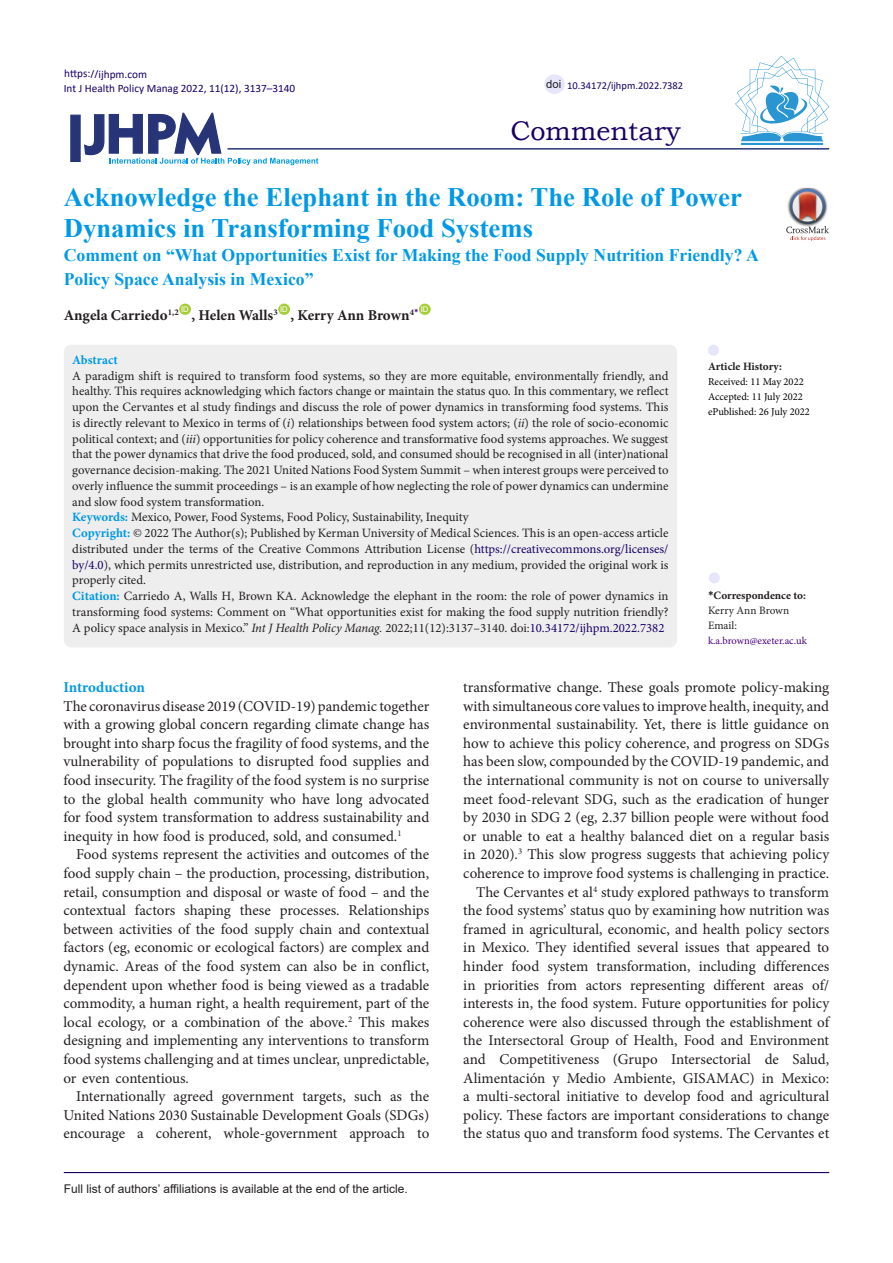
<style>
.page{position:relative;width:893px;height:1263px;background:#fff}
.page>*{position:absolute;margin:0;border:0;box-sizing:border-box;transform-origin:0 0}
.t1{font:27px "Bookman Old Style";color:#190066}
.Default{font:700 26.7px/31.5px "Times New Roman";color:#0099e5}
.Default-2{font:700 17.7px/24px "Times New Roman";color:#0099e5}
.t2{font:15px/18.6px "Minion Pro";letter-spacing:-.005em;color:#231f20;text-align:justify}
.Default-3{font:700 15px "Minion Pro";color:#231f20}
.t3{font:700 15px "Minion Pro";letter-spacing:-.005em;color:#0099e5}
.t4{font:12.75px/15.8px "Minion Pro";color:#231f20;text-align:justify}
.Default-4{font:700 12.75px "Minion Pro";color:#0099e5}
.t5{font:12px "Arial";color:#231f20}
.t6{font:11.25px "Calibri";color:#190066}
.t7{font:700 11.25px "Minion Pro";color:#231f20}
.t8{font:11.25px "Minion Pro";color:#231f20}
.t9{font:11.25px "Arial";color:#231f20}
.t10{font:10.5px "Minion Pro";color:#000}
.t11{font:10.5px "Calibri";color:#190066}
.t12{font:10.5px "Minion Pro";color:#4b0082}
.t13{font:7.8px "Arial";color:#fff}
.s1{font-style:italic}
.s2{font-weight:700;color:#0099e5}
.s3{color:#190066}
.s4{font-family:"Calibri"}
</style>
<div class="page">
<svg style="left:84px;top:112px;width:234px;height:53px"></svg>
<div style="left:70px;top:115px;width:11px;height:47px;background:#273578;border:1px solid #273578"></div>
<div style="left:179px;top:304px;width:12px;height:11px;background:#a6ce39;border-radius:50%"></div>
<div style="left:278px;top:304px;width:12px;height:11px;background:#a6ce39;border-radius:50%"></div>
<div style="left:419px;top:304px;width:12px;height:11px;background:#a6ce39;border-radius:50%"></div>
<hr style="left:227px;top:148px;width:602px;height:2px;background:#273578">
<div style="left:64px;top:345px;width:613px;height:302px;background:#eee;border-radius:8px"></div>
<div style="left:709px;top:572px;width:11px;height:11px;background:#e6e6fa;border-radius:50%"></div>
<div style="left:708px;top:345px;width:11px;height:11px;background:#e6e6fa;border-radius:50%"></div>
<hr style="left:64px;top:1172px;width:765px;height:1px;background:#190066">
<hr style="left:741px;top:143px;width:82px;height:2px;background:#2995d2">
<svg style="left:735px;top:56px;width:94px;height:85px"></svg>
<div style="left:544px;top:74px;width:21px;height:20px;background:#e6e6fa;border-radius:50%"></div>
<img style="left:798px;top:188px;width:18px;height:1px">
<svg style="left:786px;top:189px;width:43px;height:52px"></svg>
<p class="t6" style="left:64px;top:66px;width:84px">https://ijhpm.com</p>
<p class="t6" style="left:64px;top:81px;width:233px">Int J Health Policy Manag 2022, 11(12), 3137–3140</p>
<p class="t9" style="left:546px;top:76px;width:17px">doi</p>
<p class="t11" style="left:567px;top:78px;width:118px">10.34172/ijhpm.2022.7382</p>
<p class="t1" style="left:510px;top:113px;width:172px">Commentary</p>
<p class="Default" style="left:64px;top:180px;width:680px">Acknowledge the Elephant in the Room: The Role of Power<br>Dynamics in Transforming Food Systems</p>
<p class="Default-2" style="left:64px;top:243px;width:696px">Comment on “What Opportunities Exist for Making the Food Supply Nutrition Friendly? A<br>Policy Space Analysis in Mexico”</p>
<p class="Default-3" style="left:64px;top:305px;width:116px">Angela Carriedo<sup>1,2</sup></p>
<p class="t13" style="left:181px;top:304px;width:9px">ID</p>
<p class="t13" style="left:280px;top:304px;width:9px">ID</p>
<p class="Default-3" style="left:290px;top:305px;width:130px">, Kerry Ann Brown<sup>4</sup><sup>*</sup></p>
<p class="t13" style="left:421px;top:304px;width:9px">ID</p>
<p class="Default-3" style="left:191px;top:305px;width:88px">, Helen Walls<sup>3</sup></p>
<p class="Default-4" style="left:72px;top:351px;width:47px">Abstract</p>
<p class="t4" style="left:72px;top:368px;width:598px">A paradigm shift is required to transform food systems, so they are more equitable, environmentally friendly, and healthy. This requires acknowledging which factors change or maintain the status quo. In this commentary, we reflect upon the Cervantes et al study findings and discuss the role of power dynamics in transforming food systems. This is directly relevant to Mexico in terms of (<span class="s1">i</span>) relationships between food system actors; (<span class="s1">ii</span>) the role of socio-economic political context; and (<span class="s1">iii</span>) opportunities for policy coherence and transformative food systems approaches. We suggest that the power dynamics that drive the food produced, sold, and consumed should be recognised in all (inter)national governance decision-making. The 2021 United Nations Food System Summit – when interest groups were perceived to overly influence the summit proceedings – is an example of how neglecting the role of power dynamics can undermine and slow food system transformation.</p>
<p class="t4" style="left:72px;top:510px;width:398px"><span class="s2">Keywords:</span> Mexico, Power, Food Systems, Food Policy, Sustainability, Inequity</p>
<p class="t4" style="left:72px;top:525px;width:598px"><span class="s2">Copyright:</span> © 2022 The Author(s); Published by Kerman University of Medical Sciences. This is an open-access article distributed under the terms of the Creative Commons Attribution License (<span class="s3">https://creativecommons.org/licenses/ by/4.0</span>), which permits unrestricted use, distribution, and reproduction in any medium, provided the original work is properly cited.</p>
<p class="t4" style="left:72px;top:588px;width:598px"><span class="s2">Citation:</span> Carriedo A, Walls H, Brown KA. Acknowledge the elephant in the room: the role of power dynamics in transforming food systems: Comment on “What opportunities exist for making the food supply nutrition friendly?<br>A policy space analysis in Mexico.” <span class="s1">Int J Health Policy Manag.</span> 2022;11(12):3137–3140. doi:<span class="s3">10.34172/ijhpm.2022.7382</span></p>
<p class="t7" style="left:708px;top:588px;width:99px"><span class="s4">*</span>Correspondence to:</p>
<p class="t7" style="left:708px;top:358px;width:76px">Article History:</p>
<p class="t10" style="left:708px;top:375px;width:97px">Received: 11 May 2022</p>
<p class="t10" style="left:708px;top:390px;width:96px">Accepted: 11 July 2022</p>
<p class="t10" style="left:708px;top:405px;width:103px">ePublished: 26 July 2022</p>
<p class="t8" style="left:708px;top:603px;width:83px">Kerry Ann Brown</p>
<p class="t8" style="left:708px;top:618px;width:30px">Email:</p>
<p class="t12" style="left:708px;top:634px;width:100px">k.a.brown@exeter.ac.uk</p>
<p class="t3" style="left:63px;top:677px;width:83px">Introduction</p>
<p class="t2" style="left:63px;top:697px;width:367px">The coronavirus disease 2019 (COVID-19) pandemic together with a growing global concern regarding climate change has brought into sharp focus the fragility of food systems, and the vulnerability of populations to disrupted food supplies and food insecurity. The fragility of the food system is no surprise to the global health community who have long advocated for food system transformation to address sustainability and inequity in how food is produced, sold, and consumed.<sup>1</sup></p>
<p class="t2" style="left:63px;top:845px;width:367px;text-indent:13px">Food systems represent the activities and outcomes of the food supply chain – the production, processing, distribution, retail, consumption and disposal or waste of food – and the contextual factors shaping these processes. Relationships between activities of the food supply chain and contextual factors (eg, economic or ecological factors) are complex and dynamic. Areas of the food system can also be in conflict, dependent upon whether food is being viewed as a tradable commodity, a human right, a health requirement, part of the local ecology, or a combination of the above.<sup>2</sup> This makes designing and implementing any interventions to transform food systems challenging and at times unclear, unpredictable, or even contentious.</p>
<p class="t2" style="left:63px;top:1087px;width:367px;text-indent:13px">Internationally agreed government targets, such as the United Nations 2030 Sustainable Development Goals (SDGs) encourage a coherent, whole-government approach to</p>
<p class="t5" style="left:64px;top:1180px;width:346px">Full list of authors’ affiliations is available at the end of the article.</p>
<p class="t2" style="left:463px;top:678px;width:367px">transformative change. These goals promote policy-making with simultaneous core values to improve health, inequity, and environmental sustainability. Yet, there is little guidance on how to achieve this policy coherence, and progress on SDGs has been slow, compounded by the COVID-19 pandemic, and the international community is not on course to universally meet food-relevant SDG, such as the eradication of hunger by 2030 in SDG 2 (eg, 2.37 billion people were without food or unable to eat a healthy balanced diet on a regular basis in 2020).<sup>3</sup> This slow progress suggests that achieving policy coherence to improve food systems is challenging in practice.</p>
<p class="t2" style="left:463px;top:883px;width:367px;text-indent:13px">The Cervantes et al<sup>4</sup> study explored pathways to transform the food systems’ status quo by examining how nutrition was framed in agricultural, economic, and health policy sectors in Mexico. They identified several issues that appeared to hinder food system transformation, including differences in priorities from actors representing different areas of/ interests in, the food system. Future opportunities for policy coherence were also discussed through the establishment of the Intersectoral Group of Health, Food and Environment and Competitiveness (Grupo Intersectorial de Salud, Alimentación y Medio Ambiente, GISAMAC) in Mexico: a multi-sectoral initiative to develop food and agricultural policy. These factors are important considerations to change the status quo and transform food systems. The Cervantes et</p>
</div>
